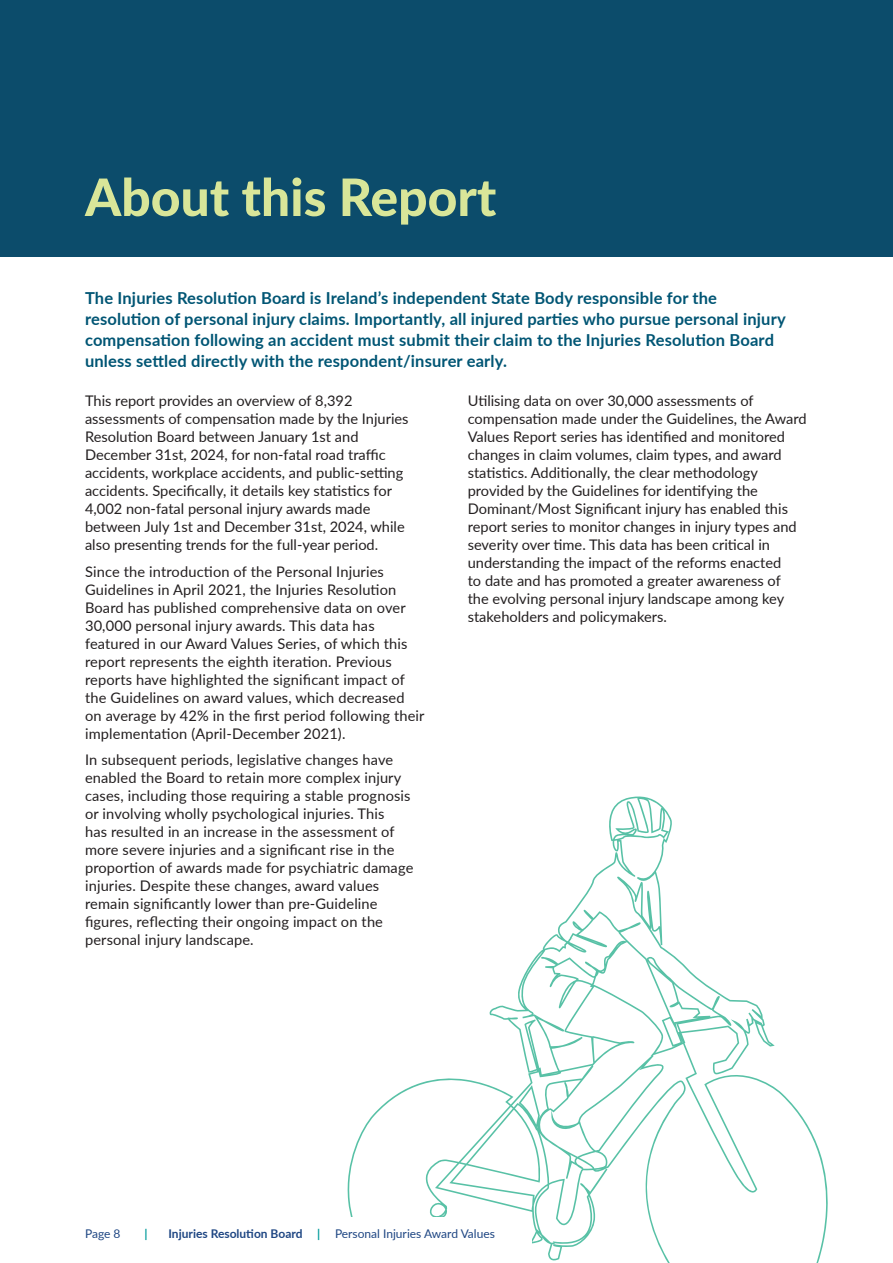
<style>
.page{position:relative;width:893px;height:1263px;background:#fff}
.page>*{position:absolute;margin:0;border:0;box-sizing:border-box;transform-origin:0 0}
.t1{font:800 51.6px "Lato";color:#d9e699}
.t2{font:700 16.5px/21px "Lato";letter-spacing:.01em;color:#015574}
.t3{font:14.7px/18px "Lato";color:#231f20}
.t4{font:12px "Lato";color:#1e4683}
.t5{font:700 12px "Lato";color:#029c9c}
.s1{font-weight:700}
.s2{font-weight:700;color:#029c9c}
</style>
<div class="page">
<svg style="left:347px;top:796px;width:481px;height:467px"></svg>
<div style="left:0;top:1218px;width:531px;height:45px;background:#fff"></div>
<div style="left:0;top:0;width:893px;height:256px;background:#0c4c6b"></div>
<h1 class="t1" style="left:85px;top:159px;width:413px">About this Report</h1>
<p class="t2" style="left:85px;top:287px;width:702px">The Injuries Resolution Board is Ireland’s independent State Body responsible for the resolution of personal injury claims. Importantly, all injured parties who pursue personal injury compensation following an accident must submit their claim to the Injuries Resolution Board unless settled directly with the respondent/insurer early.</p>
<p class="t3" style="left:85px;top:391px;width:325px">This report provides an overview of 8,392 assessments of compensation made by the Injuries Resolution Board between January 1st and December 31st, 2024, for non-fatal road traffic accidents, workplace accidents, and public-setting accidents. Specifically, it details key statistics for 4,002 non-fatal personal injury awards made between July 1st and December 31st, 2024, while also presenting trends for the full-year period.</p>
<p class="t3" style="left:85px;top:562px;width:341px">Since the introduction of the Personal Injuries Guidelines in April 2021, the Injuries Resolution Board has published comprehensive data on over 30,000 personal injury awards. This data has featured in our Award Values Series, of which this report represents the eighth iteration. Previous reports have highlighted the significant impact of the Guidelines on award values, which decreased on average by 42% in the first period following their implementation (April-December 2021).</p>
<p class="t3" style="left:85px;top:750px;width:330px">In subsequent periods, legislative changes have enabled the Board to retain more complex injury cases, including those requiring a stable prognosis or involving wholly psychological injuries. This<br>has resulted in an increase in the assessment of more severe injuries and a significant rise in the proportion of awards made for psychiatric damage injuries. Despite these changes, award values remain significantly lower than pre-Guideline figures, reflecting their ongoing impact on the personal injury landscape.</p>
<p class="t3" style="left:468px;top:391px;width:340px">Utilising data on over 30,000 assessments of compensation made under the Guidelines, the Award Values Report series has identified and monitored changes in claim volumes, claim types, and award statistics. Additionally, the clear methodology provided by the Guidelines for identifying the Dominant/Most Significant injury has enabled this report series to monitor changes in injury types and severity over time. This data has been critical in understanding the impact of the reforms enacted<br>to date and has promoted a greater awareness of<br>the evolving personal injury landscape among key stakeholders and policymakers.</p>
<p class="t4" style="left:85px;top:1224px;width:37px">Page 8</p>
<p class="t5" style="left:144px;top:1224px;width:5px">|</p>
<p class="t4" style="left:168px;top:1224px;width:328px"><span class="s1">Injuries Resolution Board</span> <span class="s2">|</span> Personal Injuries Award Values</p>
</div>
